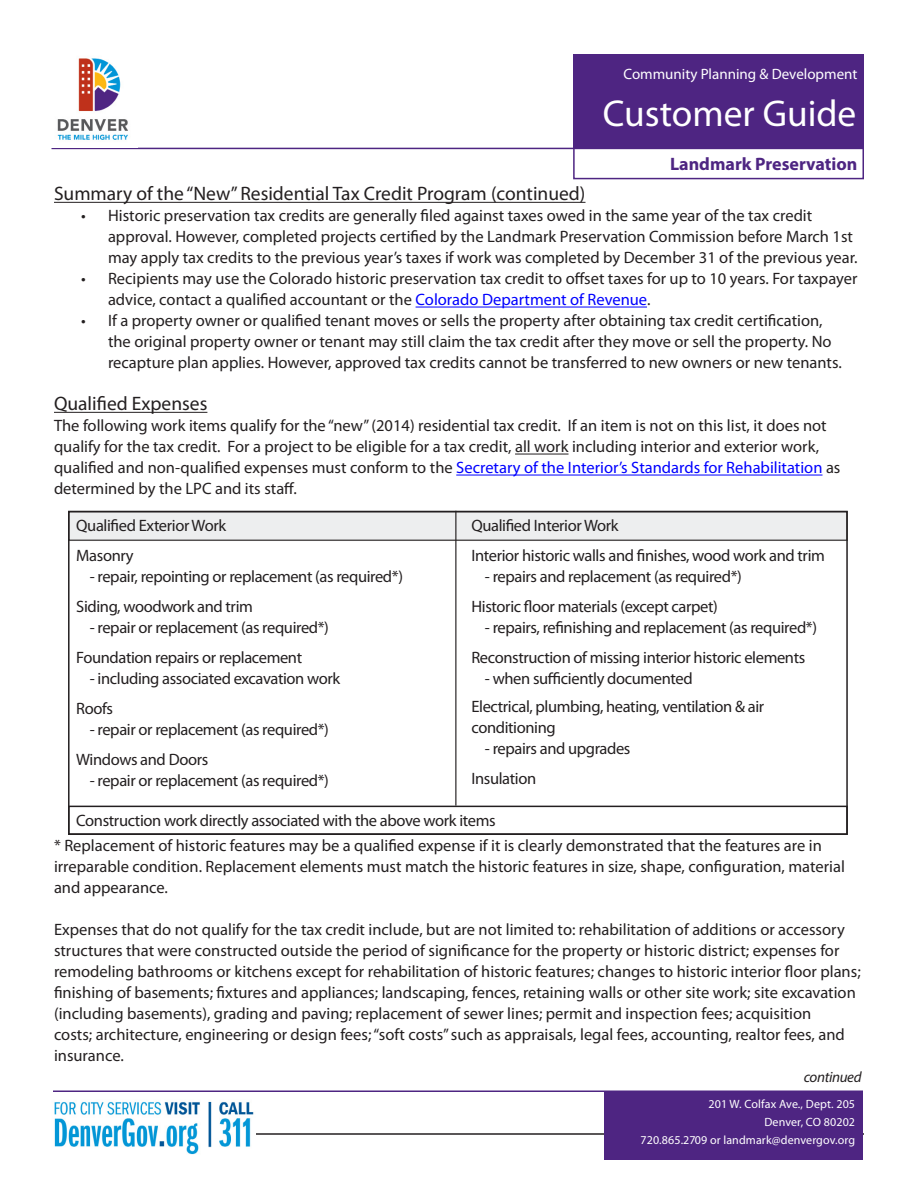
<style>
.page{position:relative;width:918px;height:1188px;background:#fff}
.page>*{position:absolute;margin:0;border:0;box-sizing:border-box;transform-origin:0 0}
.t1{font:37.5px "Myriad Pro";color:#fff}
.bullets{font:19.5px "Myriad Pro";color:#231f20}
.t2{font:700 18px "Myriad Pro";color:#4e2582}
.bullets-2{font:16.5px/21px "Myriad Pro";color:#231f20}
.bullets-3{font:16.5px/21px "Myriad Pro";letter-spacing:-.025em;color:#231f20}
.t3{font:15px "Myriad Pro";color:#fff}
.bullets-4{font:italic 15px "Myriad Pro";letter-spacing:-.025em;color:#231f20}
.text{font:12px "Myriad Pro";letter-spacing:.01em;color:#fff}
.s1{color:#00f}
</style>
<div class="page">
<hr style="left:54px;top:1133px;width:810px;height:2px;background:#231f20">
<hr style="left:54px;top:202px;width:532px;height:1px;background:#231f20">
<hr style="left:416px;top:307px;width:231px;height:1px;background:#00f">
<hr style="left:54px;top:412px;width:153px;height:1px;background:#231f20">
<hr style="left:515px;top:454px;width:54px;height:1px;background:#231f20">
<hr style="left:456px;top:475px;width:367px;height:1px;background:#00f">
<div style="left:69px;top:512px;width:778px;height:28px;background:#e9eaeb"></div>
<div style="left:68px;top:511px;width:780px;height:30px;border:2px solid #231f20"></div>
<div style="left:573px;top:54px;width:291px;height:125px;border:2px solid #4e2582"></div>
<hr style="left:52px;top:148px;width:811px;height:1px;background:#4e2582">
<div style="left:573px;top:55px;width:290px;height:93px;background:#4e2582"></div>
<div style="left:605px;top:1091px;width:258px;height:69px;background:#4e2582"></div>
<img style="left:57px;top:58px;width:71px;height:82px">
<hr style="left:53px;top:1090px;width:810px;height:2px;background:#4e2582">
<hr style="left:455px;top:511px;width:2px;height:295px;background:#231f20">
<div style="left:68px;top:806px;width:780px;height:29px;border:2px solid #231f20"></div>
<img style="left:54px;top:1101px;width:201px;height:54px">
<p class="t3" style="left:624px;top:64px;width:235px">Community Planning &amp; Development</p>
<p class="t1" style="left:603px;top:90px;width:255px">Customer Guide</p>
<p class="t2" style="left:670px;top:152px;width:189px">Landmark Preservation</p>
<p class="bullets" style="left:54px;top:182px;width:533px">Summary of the “New” Residential Tax Credit Program (continued)</p>
<p class="bullets-2" style="left:108px;top:205px;width:751px;text-indent:-27px">• Historic preservation tax credits are generally filed against taxes owed in the same year of the tax credit approval. However, completed projects certified by the Landmark Preservation Commission before March 1st may apply tax credits to the previous year’s taxes if work was completed by December 31 of the previous year.</p>
<p class="bullets-2" style="left:108px;top:268px;width:751px;text-indent:-27px">• Recipients may use the Colorado historic preservation tax credit to offset taxes for up to 10 years. For taxpayer advice, contact a qualified accountant or the <span class="s1">Colorado Department of Revenue</span>.</p>
<p class="bullets-2" style="left:108px;top:310px;width:735px;text-indent:-27px">• If a property owner or qualified tenant moves or sells the property after obtaining tax credit certification, the original property owner or tenant may still claim the tax credit after they move or sell the property. No recapture plan applies. However, approved tax credits cannot be transferred to new owners or new tenants.</p>
<p class="bullets" style="left:54px;top:392px;width:155px">Qualified Expenses</p>
<p class="bullets-2" style="left:54px;top:415px;width:788px">The following work items qualify for the “new” (2014) residential tax credit. If an item is not on this list, it does not qualify for the tax credit. For a project to be eligible for a tax credit, all work including interior and exterior work, qualified and non-qualified expenses must conform to the <span class="s1">Secretary of the Interior’s Standards for Rehabilitation</span> as determined by the LPC and its staff.</p>
<p class="bullets-3" style="left:76px;top:515px;width:151px">Qualified Exterior Work</p>
<p class="bullets-3" style="left:76px;top:545px;width:59px">Masonry</p>
<p class="bullets-3" style="left:90px;top:566px;width:315px">- repair, repointing or replacement (as required*)</p>
<p class="bullets-3" style="left:76px;top:596px;width:178px">Siding, woodwork and trim</p>
<p class="bullets-3" style="left:90px;top:617px;width:241px">- repair or replacement (as required*)</p>
<p class="bullets-3" style="left:76px;top:647px;width:227px">Foundation repairs or replacement</p>
<p class="bullets-3" style="left:90px;top:668px;width:252px">- including associated excavation work</p>
<p class="bullets-2" style="left:76px;top:698px;width:38px">Roofs</p>
<p class="bullets-3" style="left:90px;top:719px;width:241px">- repair or replacement (as required*)</p>
<p class="bullets-3" style="left:76px;top:749px;width:133px">Windows and Doors</p>
<p class="bullets-3" style="left:90px;top:770px;width:241px">- repair or replacement (as required*)</p>
<p class="bullets-3" style="left:471px;top:515px;width:149px">Qualified Interior Work</p>
<p class="bullets-3" style="left:471px;top:545px;width:355px">Interior historic walls and finishes, wood work and trim</p>
<p class="bullets-3" style="left:485px;top:566px;width:258px">- repairs and replacement (as required*)</p>
<p class="bullets-3" style="left:471px;top:596px;width:248px">Historic floor materials (except carpet)</p>
<p class="bullets-3" style="left:485px;top:617px;width:334px">- repairs, refinishing and replacement (as required*)</p>
<p class="bullets-3" style="left:471px;top:647px;width:335px">Reconstruction of missing interior historic elements</p>
<p class="bullets-3" style="left:485px;top:668px;width:209px">- when sufficiently documented</p>
<p class="bullets-3" style="left:471px;top:696px;width:294px">Electrical, plumbing, heating, ventilation &amp; air conditioning</p>
<p class="bullets-3" style="left:485px;top:738px;width:147px">- repairs and upgrades</p>
<p class="bullets-3" style="left:471px;top:768px;width:66px">Insulation</p>
<p class="bullets-3" style="left:76px;top:810px;width:421px">Construction work directly associated with the above work items</p>
<p class="bullets-2" style="left:54px;top:835px;width:792px">* Replacement of historic features may be a qualified expense if it is clearly demonstrated that the features are in irreparable condition. Replacement elements must match the historic features in size, shape, configuration, material and appearance.</p>
<p class="bullets-2" style="left:54px;top:919px;width:808px">Expenses that do not qualify for the tax credit include, but are not limited to: rehabilitation of additions or accessory structures that were constructed outside the period of significance for the property or historic district; expenses for remodeling bathrooms or kitchens except for rehabilitation of historic features; changes to historic interior floor plans; finishing of basements; fixtures and appliances; landscaping, fences, retaining walls or other site work; site excavation (including basements), grading and paving; replacement of sewer lines; permit and inspection fees; acquisition<br>costs; architecture, engineering or design fees; “soft costs” such as appraisals, legal fees, accounting, realtor fees, and insurance.</p>
<p class="bullets-4" style="left:804px;top:1068px;width:59px">continued</p>
<p class="text" style="left:709px;top:1097px;width:148px">201 W. Colfax Ave., Dept. 205</p>
<p class="text" style="left:764px;top:1115px;width:92px">Denver, CO 80202</p>
<p class="text" style="left:640px;top:1133px;width:216px">720.865.2709 or landmark@denvergov.org</p>
</div>
